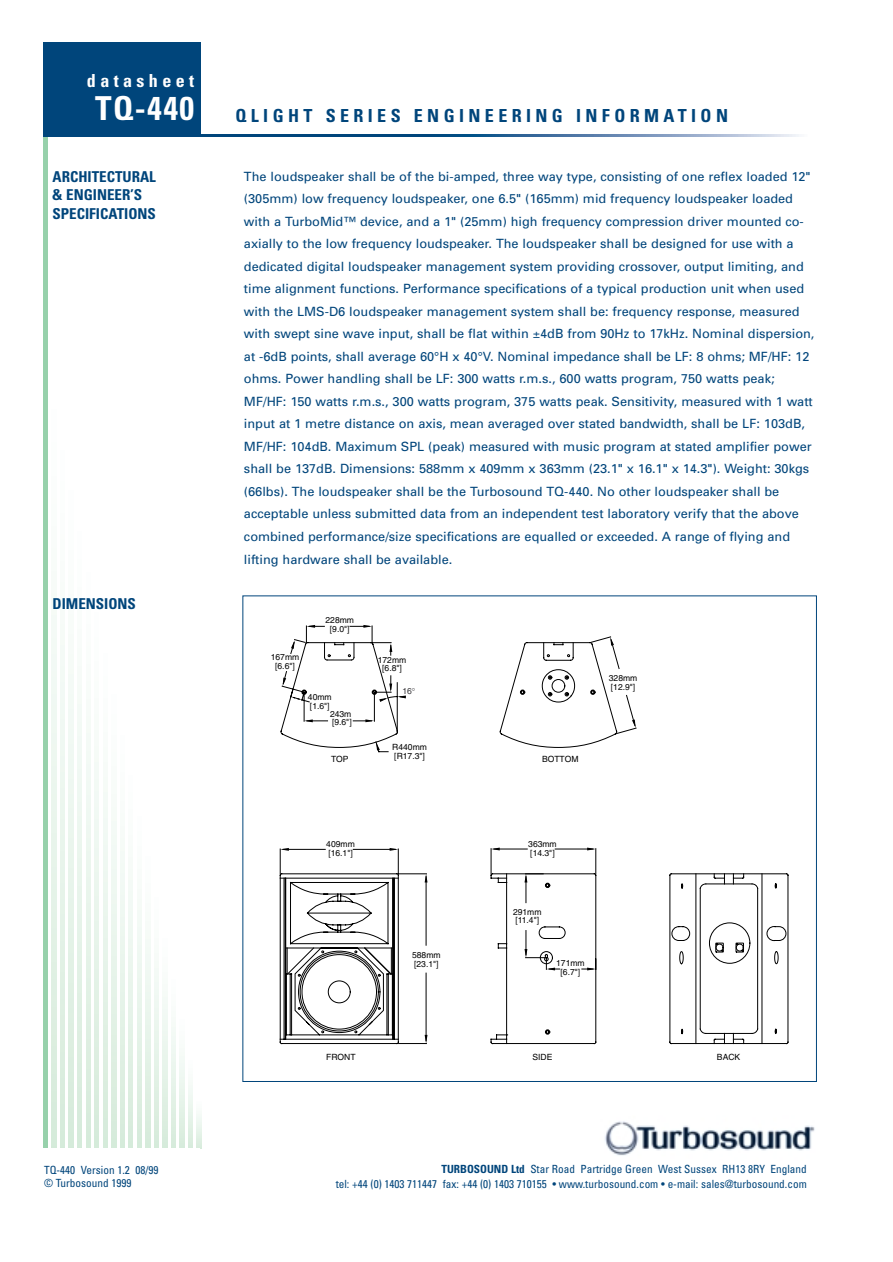
<style>
.page{position:relative;width:893px;height:1262px;background:#fff}
.page>*{position:absolute;margin:0;border:0;box-sizing:border-box;transform-origin:0 0}
.t1{font:700 condensed 33px "Univers";color:#fff}
.t2{font:700 condensed 18px "Univers";letter-spacing:.245em;color:#00457b}
.t3{font:700 condensed 18px "Univers";letter-spacing:.245em;color:#fff}
.t4{font:700 condensed 15px/18px "Univers";color:#00457b}
.t5{font:12.75px/22.5px "Univers";color:#00457b}
.t6{font:condensed 11.25px/14.7px "Univers";color:#00457b;text-align:right}
.t7{font:8.55px/8.6px "Helvetica";color:#000}
.t8{font:8.55px "Helvetica";color:#363539}
.s1{font-weight:700}
</style>
<div class="page">
<div style="left:44px;top:43px;width:157px;height:93px;background:#00457b"></div>
<hr style="left:44px;top:136px;width:4px;height:1012px;background:#97d1ab">
<hr style="left:44px;top:134px;width:382px;height:2px;background:#00457b">
<img style="left:426px;top:134px;width:373px;height:2px">
<img style="left:605px;top:1121px;width:210px;height:35px">
<svg style="left:285px;top:642px;width:501px;height:397px"></svg>
<svg style="left:324px;top:642px;width:393px;height:303px"></svg>
<svg style="left:498px;top:873px;width:280px;height:167px"></svg>
<h2 class="t3" style="left:87px;top:74px;width:109px">datasheet</h2>
<h1 class="t1" style="left:95px;top:96px;width:100px">TQ-440</h1>
<p class="t4" style="left:53px;top:170px;width:105px">ARCHITECTURAL &amp; ENGINEER’S<br>SPECIFICATIONS</p>
<p class="t4" style="left:53px;top:596px;width:85px">DIMENSIONS</p>
<p class="t6" style="left:44px;top:1163px;width:116px;line-height:13.5px;text-align:left">TQ-440 Version 1.2 08/99 © Turbosound 1999</p>
<h2 class="t2" style="left:235px;top:109px;width:494px">QLIGHT SERIES ENGINEERING INFORMATION</h2>
<p class="t5" style="left:244px;top:166px;width:572px">The loudspeaker shall be of the bi-amped, three way type, consisting of one reflex loaded 12" (305mm) low frequency loudspeaker, one 6.5" (165mm) mid frequency loudspeaker loaded with a TurboMid™ device, and a 1" (25mm) high frequency compression driver mounted co&shy;axially to the low frequency loudspeaker. The loudspeaker shall be designed for use with a dedicated digital loudspeaker management system providing crossover, output limiting, and time alignment functions. Performance specifications of a typical production unit when used with the LMS-D6 loudspeaker management system shall be: frequency response, measured with swept sine wave input, shall be flat within ±4dB from 90Hz to 17kHz. Nominal dispersion, at -6dB points, shall average 60°H x 40°V. Nominal impedance shall be LF: 8 ohms; MF/HF: 12 ohms. Power handling shall be LF: 300 watts r.m.s., 600 watts program, 750 watts peak; MF/HF: 150 watts r.m.s., 300 watts program, 375 watts peak. Sensitivity, measured with 1 watt input at 1 metre distance on axis, mean averaged over stated bandwidth, shall be LF: 103dB, MF/HF: 104dB. Maximum SPL (peak) measured with music program at stated amplifier power shall be 137dB. Dimensions: 588mm x 409mm x 363mm (23.1" x 16.1" x 14.3"). Weight: 30kgs (66lbs). The loudspeaker shall be the Turbosound TQ-440. No other loudspeaker shall be acceptable unless submitted data from an independent test laboratory verify that the above combined performance/size specifications are equalled or exceeded. A range of flying and lifting hardware shall be available.</p>
<p class="t7" style="left:271px;top:654px;width:30px;text-align:center">167mm [6.6"]</p>
<p class="t7" style="left:325px;top:617px;width:30px;text-align:center">228mm [9.0"]</p>
<p class="t7" style="left:308px;top:693px;width:25px">40mm [1.6"]</p>
<p class="t7" style="left:330px;top:710px;width:23px">243m [9.6"]</p>
<p class="t7" style="left:378px;top:656px;width:30px;text-align:center">172mm [6.8"]</p>
<p class="t8" style="left:402px;top:688px;width:11px">16</p>
<p class="t7" style="left:392px;top:744px;width:36px">R440mm [R17.3"]</p>
<p class="t7" style="left:331px;top:756px;width:19px">TOP</p>
<p class="t7" style="left:542px;top:756px;width:38px">BOTTOM</p>
<p class="t7" style="left:609px;top:674px;width:30px">328mm [12.9"]</p>
<p class="t7" style="left:326px;top:841px;width:30px">409mm [16.1"]</p>
<p class="t7" style="left:528px;top:841px;width:30px">363mm [14.3"]</p>
<p class="t7" style="left:412px;top:951px;width:30px">588mm [23.1"]</p>
<p class="t7" style="left:513px;top:908px;width:30px">291mm [11.4"]</p>
<p class="t7" style="left:556px;top:959px;width:30px;text-align:center">171mm [6.7"]</p>
<p class="t7" style="left:326px;top:1053px;width:31px">FRONT</p>
<p class="t7" style="left:532px;top:1053px;width:21px">SIDE</p>
<p class="t7" style="left:717px;top:1053px;width:25px">BACK</p>
<p class="t6" style="left:336px;top:1162px;width:472px"><span class="s1">TURBOSOUND Ltd</span> Star Road Partridge Green West Sussex RH13 8RY England<br>tel: +44 (0) 1403 711447 fax: +44 (0) 1403 710155 • www.turbosound.com • e-mail: sales@turbosound.com</p>
</div>
